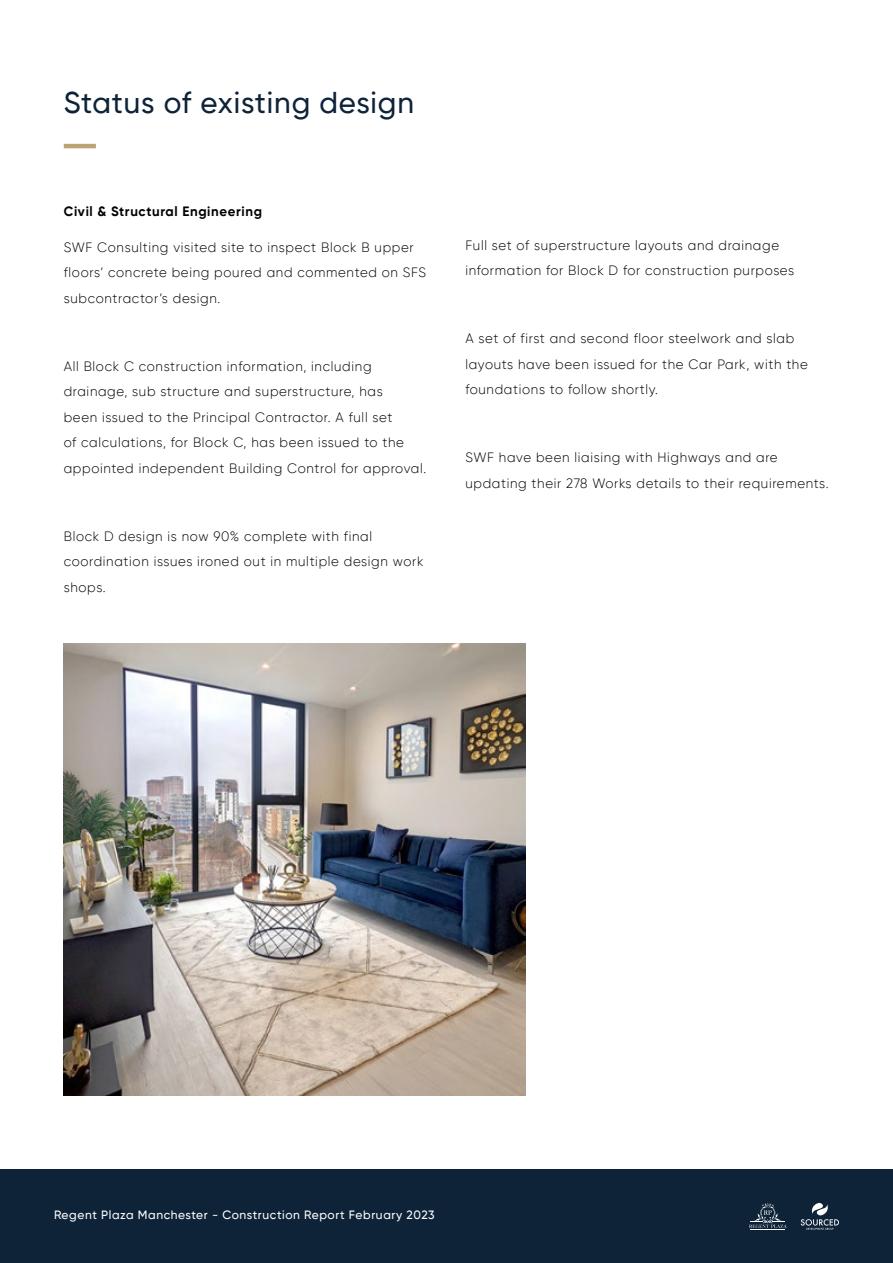
<style>
.page{position:relative;width:893px;height:1263px;background:#fff}
.page>*{position:absolute;margin:0;border:0;box-sizing:border-box;transform-origin:0 0}
.t1{font:500 30px "Gilroy";letter-spacing:.03em;color:#0e2238}
.t2{font:300 13.5px/25.5px "Gilroy";letter-spacing:.05em;color:#000}
.t3{font:700 13.5px "Gilroy";letter-spacing:.05em;color:#000}
.t4{font:500 12px "Gilroy";letter-spacing:.05em;color:#fff}
</style>
<div class="page">
<div style="left:0;top:1169px;width:893px;height:94px;background:#0e2238"></div>
<hr style="left:751px;top:1230px;width:34px;height:1px;background:#fff">
<hr style="left:751px;top:1229px;width:34px;height:1px;background:#fff">
<svg style="left:749px;top:1203px;width:38px;height:25px"></svg>
<svg style="left:801px;top:1203px;width:38px;height:27px"></svg>
<hr style="left:64px;top:144px;width:32px;height:4px;background:#bba375">
<img style="left:64px;top:644px;width:461px;height:451px">
<h1 class="t1" style="left:64px;top:84px;width:352px">Status of existing design</h1>
<p class="t3" style="left:64px;top:202px;width:200px">Civil &amp; Structural Engineering</p>
<p class="t2" style="left:64px;top:234px;width:364px">SWF Consulting visited site to inspect Block B upper floors’ concrete being poured and commented on SFS subcontractor’s design.</p>
<p class="t2" style="left:64px;top:353px;width:364px">All Block C construction information, including drainage, sub structure and superstructure, has<br>been issued to the Principal Contractor. A full set<br>of calculations, for Block C, has been issued to the appointed independent Building Control for approval.</p>
<p class="t2" style="left:64px;top:523px;width:361px">Block D design is now 90% complete with final coordination issues ironed out in multiple design work shops.</p>
<p class="t2" style="left:465px;top:232px;width:330px">Full set of superstructure layouts and drainage information for Block D for construction purposes</p>
<p class="t2" style="left:465px;top:326px;width:344px">A set of first and second floor steelwork and slab layouts have been issued for the Car Park, with the foundations to follow shortly.</p>
<p class="t2" style="left:465px;top:445px;width:365px">SWF have been liaising with Highways and are updating their 278 Works details to their requirements.</p>
<p class="t4" style="left:54px;top:1207px;width:382px">Regent Plaza Manchester - Construction Report February 2023</p>
</div>
